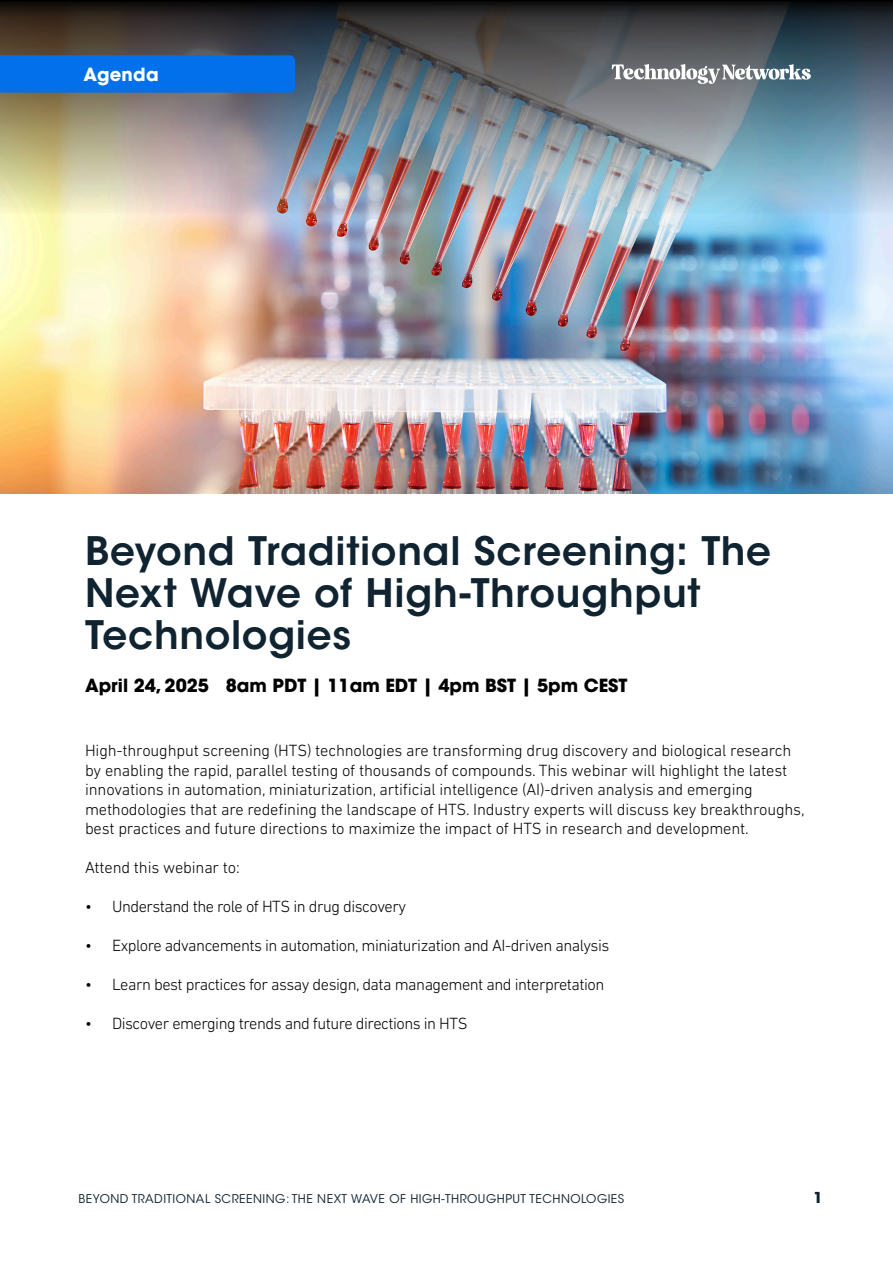
<style>
.page{position:relative;width:893px;height:1263px;background:#fff}
.page>*{position:absolute;margin:0;border:0;box-sizing:border-box;transform-origin:0 0}
.Hed_26pt{font:600 39px/42px "ITC Avant Garde Std";letter-spacing:.015em;color:#0f2331}
.BodyCopy_11pt{font:700 18px "ITC Avant Garde Std";color:#000}
.t1{font:700 18px "ITC Avant Garde Std";letter-spacing:.015em;color:#fff}
.BodyCopy_11pt-2{font:300 16.5px/19.5px "DIN Next LT Pro";letter-spacing:-.01em;color:#000}
.BodyCopy_11pt-3{font:300 16.5px "DIN Next LT Pro";letter-spacing:-.03em;color:#000}
.t2{font:700 15px "ITC Avant Garde Std";color:#0f2331}
.t3{font:12px "ITC Avant Garde Std";letter-spacing:.04em;color:#0f2331}
</style>
<div class="page">
<img style="left:0;top:259px;width:893px;height:234px">
<img style="left:0;top:0;width:893px;height:259px">
<div style="left:0;top:11px;width:338px;height:126px;background:#0f2331;opacity:.15"></div>
<div style="left:0;top:55px;width:295px;height:38px;background:#0270ea"></div>
<svg style="left:612px;top:64px;width:199px;height:20px"></svg>
<p class="t1" style="left:83px;top:63px;width:77px">Agenda</p>
<p class="Hed_26pt" style="left:85px;top:529px;width:688px">Beyond Traditional Screening: The<br>Next Wave of High-Throughput<br>Technologies</p>
<p class="BodyCopy_11pt" style="left:85px;top:674px;width:544px">April 24, 2025 8am PDT | 11am EDT | 4pm BST | 5pm CEST</p>
<p class="BodyCopy_11pt-2" style="left:85px;top:740px;width:721px">High-throughput screening (HTS) technologies are transforming drug discovery and biological research by enabling the rapid, parallel testing of thousands of compounds. This webinar will highlight the latest innovations in automation, miniaturization, artificial intelligence (AI)-driven analysis and emerging methodologies that are redefining the landscape of HTS. Industry experts will discuss key breakthroughs, best practices and future directions to maximize the impact of HTS in research and development.</p>
<p class="BodyCopy_11pt-2" style="left:85px;top:857px;width:156px">Attend this webinar to:</p>
<p class="BodyCopy_11pt-3" style="left:85px;top:897px;width:323px">• Understand the role of HTS in drug discovery</p>
<p class="BodyCopy_11pt-3" style="left:85px;top:936px;width:526px">• Explore advancements in automation, miniaturization and AI-driven analysis</p>
<p class="BodyCopy_11pt-3" style="left:85px;top:975px;width:521px">• Learn best practices for assay design, data management and interpretation</p>
<p class="BodyCopy_11pt-3" style="left:85px;top:1014px;width:384px">• Discover emerging trends and future directions in HTS</p>
<p class="t3" style="left:78px;top:1191px;width:547px">BEYOND TRADITIONAL SCREENING: THE NEXT WAVE OF HIGH-THROUGHPUT TECHNOLOGIES</p>
<p class="t2" style="left:813px;top:1188px;width:11px">1</p>
</div>
